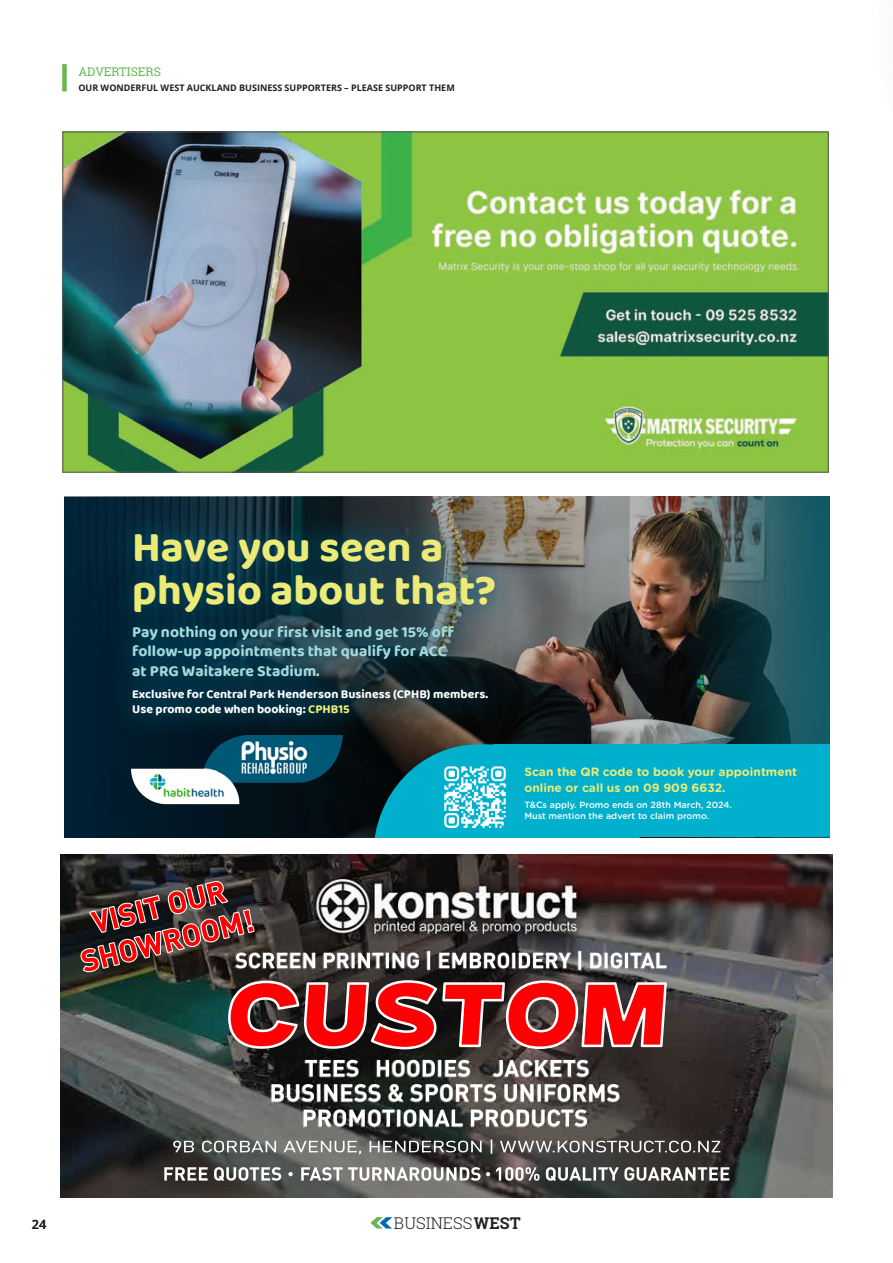
<style>
.page{position:relative;width:893px;height:1263px;background:#fff}
.page>*{position:absolute;margin:0;border:0;box-sizing:border-box;transform-origin:0 0}
.t1{font:700 43.05px/42.8px "Baloo 2";color:#eceb77}
.t2{font:300 16.2px "Roboto Slab";color:#231f20}
.t3{font:700 15.75px/19.5px "Baloo 2";color:#a2dadc}
.Page_Number_-_Align_Left{font:600 12.75px "Open Sans";color:#231f20}
.t4{font:700 12.3px/14.9px "Baloo 2";color:#fff}
.t5{font:700 12px/16.5px "Gotham Rounded";color:#eceb77}
.Page_Header_-_Blue{font:12px "Roboto Slab";color:#68b754}
.t6{font:500 9px/10.5px "Gotham Rounded";color:#fff}
.Blue_Text_-_Align_Left{font:700 9px "Open Sans";color:#231f20}
.s1{color:#eceb77}
.s2{font-weight:700}
</style>
<div class="page">
<div style="left:62px;top:64px;width:5px;height:27px;background:#68b754"></div>
<img style="left:65px;top:134px;width:761px;height:336px">
<svg style="left:370px;top:1217px;width:22px;height:11px"></svg>
<img style="left:65px;top:497px;width:765px;height:340px">
<div style="left:106px;top:507px;width:415px;height:235px;background:#005776;opacity:.75"></div>
<div style="left:495px;top:744px;width:335px;height:93px;background:#00b0cc"></div>
<svg style="left:373px;top:744px;width:122px;height:93px;background:#07798b"></svg>
<img style="left:127px;top:727px;width:220px;height:86px">
<img style="left:440px;top:762px;width:66px;height:70px">
<svg style="left:65px;top:497px;width:5px;height:6px"></svg>
<img style="left:61px;top:854px;width:772px;height:343px">
<svg style="left:288px;top:1172px;width:5px;height:4px"></svg>
<svg style="left:486px;top:1172px;width:4px;height:4px"></svg>
<img style="left:228px;top:980px;width:350px;height:69px">
<img style="left:231px;top:983px;width:345px;height:64px">
<img style="left:168px;top:881px;width:60px;height:33px">
<p class="Page_Header_-_Blue" style="left:78px;top:64px;width:84px">ADVERTISERS</p>
<p class="Blue_Text_-_Align_Left" style="left:78px;top:82px;width:378px">OUR WONDERFUL WEST AUCKLAND BUSINESS SUPPORTERS – PLEASE SUPPORT THEM</p>
<p class="t1" style="left:132px;top:525px;width:366px">Have you seen a physio about that?</p>
<p class="t3" style="left:132px;top:621px;width:323px">Pay nothing on your first visit and get 15% off follow-up appointments that qualify for ACC at PRG Waitakere Stadium.</p>
<p class="t4" style="left:132px;top:686px;width:358px">Exclusive for Central Park Henderson Business (CPHB) members.<br>Use promo code when booking: <span class="s1">CPHB15</span></p>
<p class="t5" style="left:524px;top:762px;width:274px">Scan the QR code to book your appointment online or call us on 09 909 6632.</p>
<p class="t6" style="left:524px;top:800px;width:209px">T&amp;Cs apply. Promo ends on 28th March, 2024.<br>Must mention the advert to claim promo.</p>
<p class="Page_Number_-_Align_Left" style="left:32px;top:1215px;width:16px">24</p>
<p class="t2" style="left:394px;top:1211px;width:128px">BUSINESS<span class="s2">WEST</span></p>
</div>
